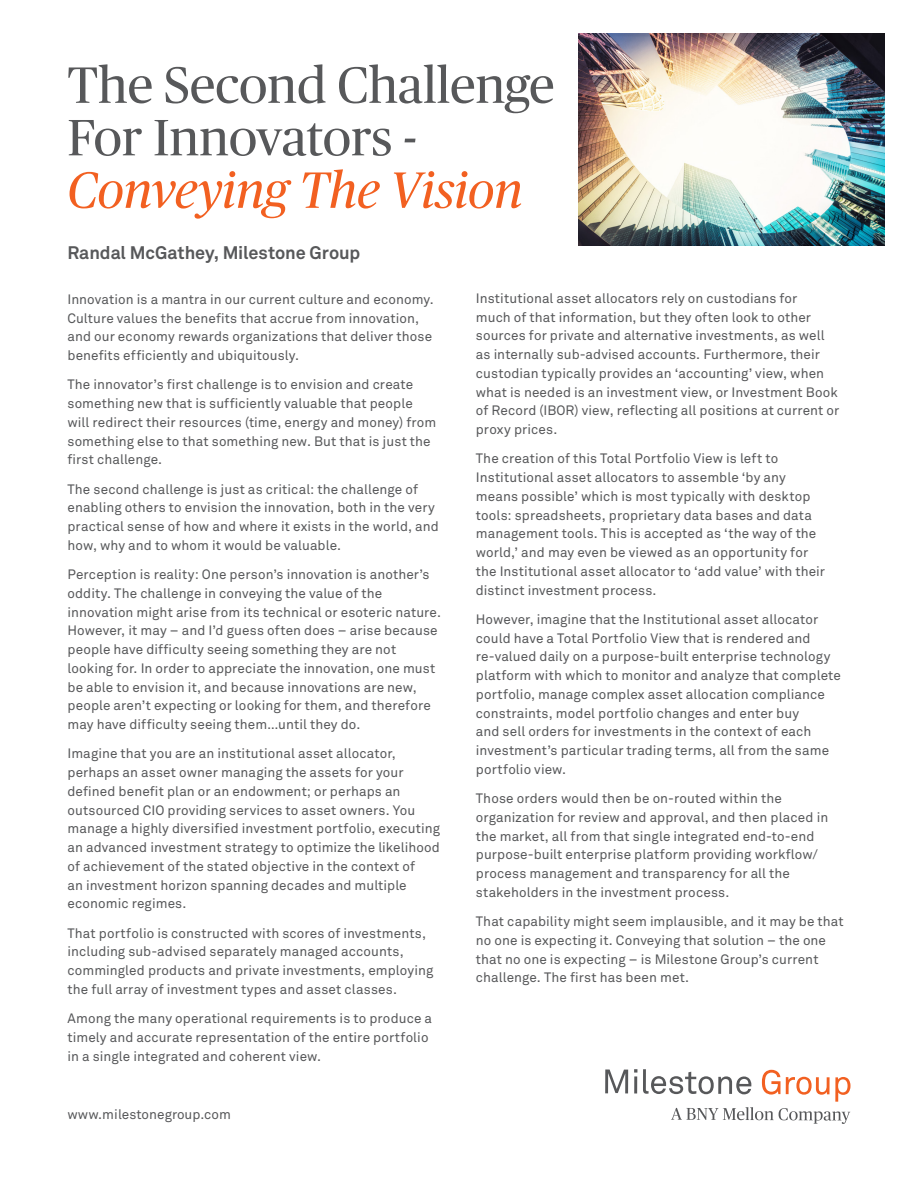
<style>
.page{position:relative;width:918px;height:1188px;background:#fff}
.page>*{position:absolute;margin:0;border:0;box-sizing:border-box;transform-origin:0 0}
.Cover_Title{font:51px/52.5px "Publico Pro";color:#57585a}
.Intro_Paragraph{font:700 18px "Akkurat Pro";letter-spacing:-.005em;color:#57585a}
.Body_Copy__Akkurat_P{font:13.5px/18.8px "Akkurat Pro";letter-spacing:.005em;color:#57585a}
.s1{font-style:italic;color:#f26021}
</style>
<div class="page">
<svg style="left:605px;top:1070px;width:23px;height:23px"></svg>
<svg style="left:634px;top:1069px;width:3px;height:4px"></svg>
<hr style="left:634px;top:1076px;width:3px;height:17px;background:#57585a">
<svg style="left:643px;top:1069px;width:208px;height:55px"></svg>
<img style="left:578px;top:34px;width:306px;height:211px">
<p class="Cover_Title" style="left:68px;top:56px;width:489px">The Second Challenge<br>For Innovators -<br><span class="s1">Conveying The Vision</span></p>
<p class="Intro_Paragraph" style="left:68px;top:242px;width:294px">Randal McGathey, Milestone Group</p>
<p class="Body_Copy__Akkurat_P" style="left:68px;top:290px;width:368px">Innovation is a mantra in our current culture and economy.<br>Culture values the benefits that accrue from innovation, and our economy rewards organizations that deliver those benefits efficiently and ubiquitously.</p>
<p class="Body_Copy__Akkurat_P" style="left:68px;top:376px;width:370px">The innovator’s first challenge is to envision and create something new that is sufficiently valuable that people will redirect their resources (time, energy and money) from something else to that something new. But that is just the first challenge.</p>
<p class="Body_Copy__Akkurat_P" style="left:68px;top:480px;width:373px">The second challenge is just as critical: the challenge of enabling others to envision the innovation, both in the very practical sense of how and where it exists in the world, and how, why and to whom it would be valuable.</p>
<p class="Body_Copy__Akkurat_P" style="left:68px;top:565px;width:375px">Perception is reality: One person’s innovation is another’s oddity. The challenge in conveying the value of the innovation might arise from its technical or esoteric nature.<br>However, it may – and I’d guess often does – arise because people have difficulty seeing something they are not looking for. In order to appreciate the innovation, one must be able to envision it, and because innovations are new, people aren’t expecting or looking for them, and therefore may have difficulty seeing them…until they do.</p>
<p class="Body_Copy__Akkurat_P" style="left:68px;top:745px;width:374px">Imagine that you are an institutional asset allocator, perhaps an asset owner managing the assets for your defined benefit plan or an endowment; or perhaps an outsourced CIO providing services to asset owners. You manage a highly diversified investment portfolio, executing an advanced investment strategy to optimize the likelihood of achievement of the stated objective in the context of<br>an investment horizon spanning decades and multiple economic regimes.</p>
<p class="Body_Copy__Akkurat_P" style="left:68px;top:924px;width:367px">That portfolio is constructed with scores of investments, including sub-advised separately managed accounts, commingled products and private investments, employing the full array of investment types and asset classes.</p>
<p class="Body_Copy__Akkurat_P" style="left:68px;top:1009px;width:366px">Among the many operational requirements is to produce a timely and accurate representation of the entire portfolio in a single integrated and coherent view.</p>
<p class="Body_Copy__Akkurat_P" style="left:68px;top:1105px;width:165px">www.milestonegroup.com</p>
<p class="Body_Copy__Akkurat_P" style="left:476px;top:289px;width:365px">Institutional asset allocators rely on custodians for<br>much of that information, but they often look to other sources for private and alternative investments, as well as internally sub-advised accounts. Furthermore, their custodian typically provides an ‘accounting’ view, when what is needed is an investment view, or Investment Book of Record (IBOR) view, reflecting all positions at current or proxy prices.</p>
<p class="Body_Copy__Akkurat_P" style="left:476px;top:450px;width:351px">The creation of this Total Portfolio View is left to Institutional asset allocators to assemble ‘by any means possible’ which is most typically with desktop tools: spreadsheets, proprietary data bases and data management tools. This is accepted as ‘the way of the world,’ and may even be viewed as an opportunity for the Institutional asset allocator to ‘add value’ with their distinct investment process.</p>
<p class="Body_Copy__Akkurat_P" style="left:476px;top:610px;width:367px">However, imagine that the Institutional asset allocator could have a Total Portfolio View that is rendered and re-valued daily on a purpose-built enterprise technology platform with which to monitor and analyze that complete portfolio, manage complex asset allocation compliance constraints, model portfolio changes and enter buy<br>and sell orders for investments in the context of each investment’s particular trading terms, all from the same portfolio view.</p>
<p class="Body_Copy__Akkurat_P" style="left:476px;top:789px;width:354px">Those orders would then be on-routed within the organization for review and approval, and then placed in the market, all from that single integrated end-to-end purpose-built enterprise platform providing workflow/ process management and transparency for all the stakeholders in the investment process.</p>
<p class="Body_Copy__Akkurat_P" style="left:476px;top:912px;width:369px">That capability might seem implausible, and it may be that no one is expecting it. Conveying that solution – the one that no one is expecting – is Milestone Group’s current challenge. The first has been met.</p>
</div>
